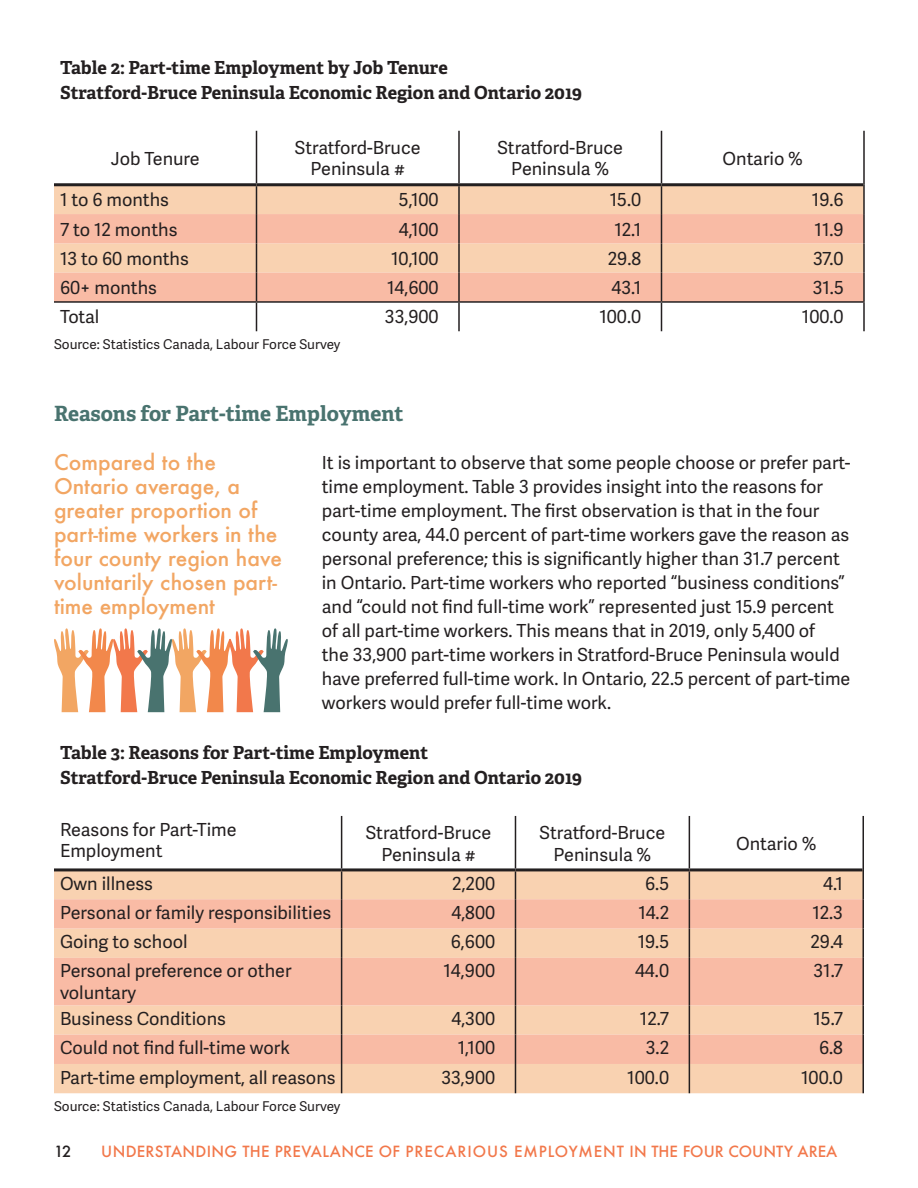
<style>
.page{position:relative;width:918px;height:1188px;background:#fff}
.page>*{position:absolute;margin:0;border:0;box-sizing:border-box;transform-origin:0 0}
.t1{font:500 21px/24px "Futura";color:#f2a663}
.t2{font:700 21px "Adelle";color:#49736f}
.t3{font:18px/24px "Adelle Sans";color:#231f20;text-align:center}
.t4{font:700 18px "Adelle";color:#231f20}
.t5{font:500 15px "Futura";letter-spacing:.02em;color:#f2784b}
.t6{font:500 15px "Futura";color:#231f20}
.t7{font:13.5px "Adelle Sans";color:#231f20}
</style>
<div class="page">
<div style="left:54px;top:186px;width:809px;height:28px;background:#f9d2b1"></div>
<svg style="left:54px;top:214px;width:809px;height:87px;background:#f8c2a9"></svg>
<hr style="left:256px;top:131px;width:1px;height:52px;background:#231f20">
<hr style="left:458px;top:131px;width:2px;height:52px;background:#231f20">
<hr style="left:661px;top:131px;width:1px;height:52px;background:#231f20">
<hr style="left:863px;top:131px;width:2px;height:54px;background:#231f20">
<hr style="left:458px;top:186px;width:2px;height:28px;background:#231f20">
<hr style="left:863px;top:185px;width:2px;height:29px;background:#231f20">
<svg style="left:256px;top:186px;width:1px;height:57px"></svg>
<hr style="left:458px;top:214px;width:2px;height:29px;background:#231f20">
<svg style="left:661px;top:186px;width:1px;height:57px"></svg>
<hr style="left:863px;top:214px;width:2px;height:29px;background:#231f20">
<hr style="left:256px;top:243px;width:1px;height:30px;background:#231f20">
<hr style="left:458px;top:243px;width:2px;height:30px;background:#231f20">
<hr style="left:661px;top:243px;width:1px;height:30px;background:#231f20">
<hr style="left:863px;top:243px;width:2px;height:30px;background:#231f20">
<hr style="left:458px;top:273px;width:2px;height:28px;background:#231f20">
<hr style="left:863px;top:273px;width:2px;height:28px;background:#231f20">
<svg style="left:256px;top:273px;width:1px;height:58px"></svg>
<hr style="left:458px;top:303px;width:2px;height:28px;background:#231f20">
<svg style="left:661px;top:273px;width:1px;height:58px"></svg>
<hr style="left:863px;top:303px;width:2px;height:28px;background:#231f20">
<hr style="left:54px;top:183px;width:202px;height:3px;background:#231f20">
<hr style="left:256px;top:183px;width:203px;height:3px;background:#231f20">
<hr style="left:459px;top:183px;width:203px;height:3px;background:#231f20">
<hr style="left:662px;top:183px;width:201px;height:3px;background:#231f20">
<hr style="left:54px;top:301px;width:202px;height:2px;background:#231f20">
<hr style="left:256px;top:301px;width:203px;height:2px;background:#231f20">
<hr style="left:459px;top:301px;width:203px;height:2px;background:#231f20">
<hr style="left:662px;top:301px;width:203px;height:2px;background:#231f20">
<div style="left:54px;top:871px;width:808px;height:222px;background:#f9d2b1"></div>
<svg style="left:54px;top:899px;width:808px;height:165px;background:#f8c3a9"></svg>
<hr style="left:341px;top:816px;width:1px;height:52px;background:#231f20">
<hr style="left:515px;top:816px;width:1px;height:52px;background:#231f20">
<hr style="left:689px;top:816px;width:1px;height:52px;background:#231f20">
<hr style="left:862px;top:816px;width:2px;height:54px;background:#231f20">
<svg style="left:341px;top:871px;width:1px;height:28px"></svg>
<svg style="left:515px;top:871px;width:1px;height:28px"></svg>
<svg style="left:689px;top:871px;width:1px;height:28px"></svg>
<hr style="left:862px;top:870px;width:2px;height:29px;background:#231f20">
<hr style="left:341px;top:899px;width:1px;height:30px;background:#231f20">
<hr style="left:515px;top:899px;width:1px;height:30px;background:#231f20">
<hr style="left:689px;top:899px;width:1px;height:30px;background:#231f20">
<hr style="left:862px;top:899px;width:2px;height:30px;background:#231f20">
<svg style="left:341px;top:929px;width:1px;height:29px"></svg>
<svg style="left:515px;top:929px;width:1px;height:29px"></svg>
<svg style="left:689px;top:929px;width:1px;height:29px"></svg>
<hr style="left:862px;top:929px;width:2px;height:29px;background:#231f20">
<hr style="left:341px;top:958px;width:1px;height:47px;background:#231f20">
<hr style="left:515px;top:958px;width:1px;height:47px;background:#231f20">
<hr style="left:689px;top:958px;width:1px;height:47px;background:#231f20">
<hr style="left:862px;top:958px;width:2px;height:47px;background:#231f20">
<hr style="left:341px;top:1005px;width:1px;height:30px;background:#231f20">
<hr style="left:515px;top:1005px;width:1px;height:30px;background:#231f20">
<hr style="left:689px;top:1005px;width:1px;height:30px;background:#231f20">
<hr style="left:862px;top:1005px;width:2px;height:30px;background:#231f20">
<hr style="left:862px;top:1035px;width:2px;height:29px;background:#231f20">
<svg style="left:341px;top:1035px;width:1px;height:58px"></svg>
<svg style="left:515px;top:1035px;width:1px;height:58px"></svg>
<svg style="left:689px;top:1035px;width:1px;height:58px"></svg>
<hr style="left:862px;top:1064px;width:2px;height:29px;background:#231f20">
<hr style="left:54px;top:868px;width:288px;height:3px;background:#231f20">
<hr style="left:342px;top:868px;width:173px;height:3px;background:#231f20">
<hr style="left:515px;top:868px;width:174px;height:3px;background:#231f20">
<hr style="left:689px;top:868px;width:173px;height:3px;background:#231f20">
<svg style="left:54px;top:628px;width:234px;height:84px"></svg>
<p class="t4" style="left:60px;top:56px;width:389px">Table 2: Part-time Employment by Job Tenure</p>
<p class="t4" style="left:60px;top:81px;width:524px">Stratford-Bruce Peninsula Economic Region and Ontario 2019</p>
<p class="t3" style="left:111px;top:147px;width:90px">Job Tenure</p>
<p class="t3" style="left:295px;top:136px;width:127px">Stratford-Bruce</p>
<p class="t3" style="left:311px;top:158px;width:96px">Peninsula #</p>
<p class="t3" style="left:497px;top:136px;width:127px">Stratford-Bruce</p>
<p class="t3" style="left:511px;top:158px;width:99px">Peninsula %</p>
<p class="t3" style="left:723px;top:147px;width:82px">Ontario %</p>
<p class="t3" style="left:60px;top:188px;width:111px">1 to 6 months</p>
<p class="t3" style="left:399px;top:188px;width:41px">5,100</p>
<p class="t3" style="left:610px;top:188px;width:33px">15.0</p>
<p class="t3" style="left:812px;top:188px;width:33px">19.6</p>
<p class="t3" style="left:60px;top:218px;width:119px">7 to 12 months</p>
<p class="t3" style="left:399px;top:218px;width:42px">4,100</p>
<p class="t3" style="left:614px;top:218px;width:28px">12.1</p>
<p class="t3" style="left:815px;top:218px;width:31px">11.9</p>
<p class="t3" style="left:60px;top:247px;width:130px">13 to 60 months</p>
<p class="t3" style="left:391px;top:247px;width:49px">10,100</p>
<p class="t3" style="left:608px;top:247px;width:35px">29.8</p>
<p class="t3" style="left:813px;top:247px;width:32px">37.0</p>
<p class="t3" style="left:60px;top:276px;width:99px">60+ months</p>
<p class="t3" style="left:387px;top:276px;width:53px">14,600</p>
<p class="t3" style="left:612px;top:276px;width:31px">43.1</p>
<p class="t3" style="left:813px;top:276px;width:32px">31.5</p>
<p class="t3" style="left:60px;top:306px;width:41px">Total</p>
<p class="t3" style="left:385px;top:306px;width:55px">33,900</p>
<p class="t3" style="left:599px;top:306px;width:43px">100.0</p>
<p class="t3" style="left:802px;top:306px;width:43px">100.0</p>
<p class="t7" style="left:54px;top:337px;width:288px">Source: Statistics Canada, Labour Force Survey</p>
<p class="t2" style="left:54px;top:400px;width:351px">Reasons for Part-time Employment</p>
<p class="t3" style="left:322px;top:451px;width:530px;text-align:left">It is important to observe that some people choose or prefer part&shy;time employment. Table 3 provides insight into the reasons for part-time employment. The first observation is that in the four county area, 44.0 percent of part-time workers gave the reason as personal preference; this is significantly higher than 31.7 percent in Ontario. Part-time workers who reported “business conditions” and “could not find full-time work” represented just 15.9 percent of all part-time workers. This means that in 2019, only 5,400 of<br>the 33,900 part-time workers in Stratford-Bruce Peninsula would have preferred full-time work. In Ontario, 22.5 percent of part-time workers would prefer full-time work.</p>
<p class="t4" style="left:60px;top:741px;width:370px">Table 3: Reasons for Part-time Employment</p>
<p class="t4" style="left:60px;top:767px;width:524px">Stratford-Bruce Peninsula Economic Region and Ontario 2019</p>
<p class="t3" style="left:60px;top:818px;width:178px">Reasons for Part-Time</p>
<p class="t3" style="left:60px;top:839px;width:104px">Employment</p>
<p class="t1" style="left:54px;top:450px;width:229px">Compared to the<br>Ontario average, a greater proportion of part-time workers in the four county region have voluntarily chosen part&shy;time employment</p>
<p class="t3" style="left:366px;top:822px;width:127px;line-height:21.6px">Stratford-Bruce<br>Peninsula #</p>
<p class="t3" style="left:540px;top:822px;width:127px;line-height:21.6px">Stratford-Bruce<br>Peninsula %</p>
<p class="t3" style="left:736px;top:832px;width:82px">Ontario %</p>
<p class="t3" style="left:60px;top:872px;width:95px">Own illness</p>
<p class="t3" style="left:452px;top:872px;width:44px">2,200</p>
<p class="t3" style="left:645px;top:872px;width:25px">6.5</p>
<p class="t3" style="left:823px;top:872px;width:21px">4.1</p>
<p class="t3" style="left:60px;top:901px;width:273px">Personal or family responsibilities</p>
<p class="t3" style="left:451px;top:901px;width:45px">4,800</p>
<p class="t3" style="left:638px;top:901px;width:32px">14.2</p>
<p class="t3" style="left:812px;top:901px;width:32px">12.3</p>
<p class="t3" style="left:60px;top:930px;width:129px">Going to school</p>
<p class="t3" style="left:451px;top:930px;width:46px">6,600</p>
<p class="t3" style="left:638px;top:930px;width:33px">19.5</p>
<p class="t3" style="left:810px;top:930px;width:34px">29.4</p>
<p class="t3" style="left:60px;top:960px;width:233px">Personal preference or other</p>
<p class="t3" style="left:60px;top:981px;width:78px">voluntary</p>
<p class="t3" style="left:444px;top:960px;width:53px">14,900</p>
<p class="t3" style="left:635px;top:960px;width:36px">44.0</p>
<p class="t3" style="left:814px;top:960px;width:31px">31.7</p>
<p class="t3" style="left:60px;top:1007px;width:167px">Business Conditions</p>
<p class="t3" style="left:451px;top:1007px;width:45px">4,300</p>
<p class="t3" style="left:640px;top:1007px;width:31px">12.7</p>
<p class="t3" style="left:814px;top:1007px;width:31px">15.7</p>
<p class="t3" style="left:60px;top:1036px;width:232px">Could not find full-time work</p>
<p class="t3" style="left:458px;top:1036px;width:39px">1,100</p>
<p class="t3" style="left:646px;top:1036px;width:25px">3.2</p>
<p class="t3" style="left:819px;top:1036px;width:25px">6.8</p>
<p class="t3" style="left:60px;top:1066px;width:277px">Part-time employment, all reasons</p>
<p class="t3" style="left:441px;top:1066px;width:55px">33,900</p>
<p class="t3" style="left:627px;top:1066px;width:43px">100.0</p>
<p class="t3" style="left:801px;top:1066px;width:43px">100.0</p>
<p class="t7" style="left:54px;top:1099px;width:288px">Source: Statistics Canada, Labour Force Survey</p>
<p class="t6" style="left:54px;top:1141px;width:19px">12</p>
<p class="t5" style="left:101px;top:1141px;width:738px">UNDERSTANDING THE PREVALANCE OF PRECARIOUS EMPLOYMENT IN THE FOUR COUNTY AREA</p>
</div>
